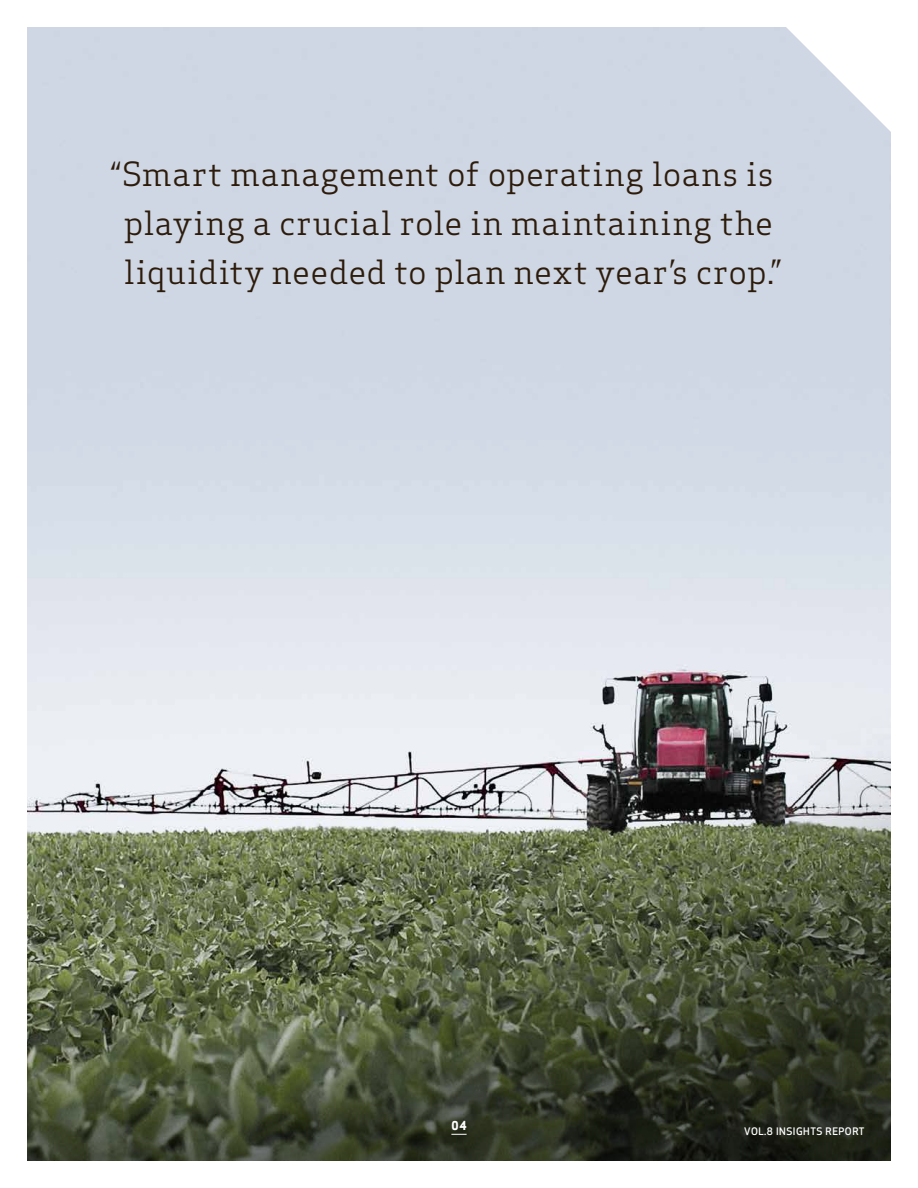
<style>
.page{position:relative;width:918px;height:1188px;background:#fff}
.page>*{position:absolute;margin:0;border:0;box-sizing:border-box;transform-origin:0 0}
.t1{font:32.55px/48.9px "Apex Serif FCMA";letter-spacing:.03em;color:#2d1c0c;text-align:center}
.t2{font:700 12px "Apex New FCMA";color:#fff}
.t3{font:500 10.2px "Apex New FCMA";letter-spacing:.05em;color:#fff}
</style>
<div class="page">
<img style="left:27px;top:27px;width:864px;height:1134px">
<svg style="left:784px;top:27px;width:107px;height:107px"></svg>
<svg style="left:451px;top:1134px;width:16px;height:1px"></svg>
<p class="t1" style="left:111px;top:150px;width:672px">“Smart management of operating loans is playing a crucial role in maintaining the liquidity needed to plan next year’s crop.”</p>
<p class="t2" style="left:451px;top:1118px;width:17px">04</p>
<p class="t3" style="left:744px;top:1125px;width:122px">VOL.8 INSIGHTS REPORT</p>
</div>
